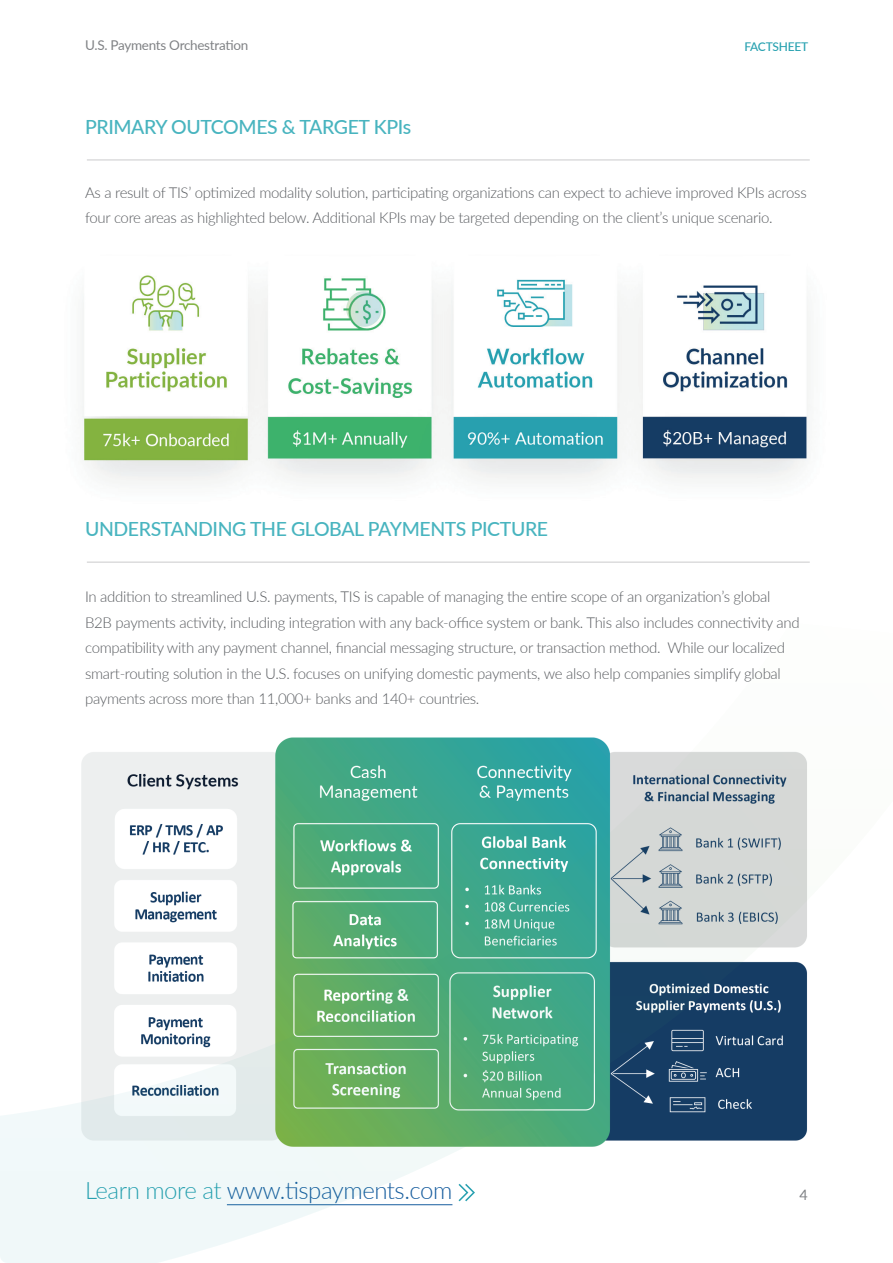
<style>
.page{position:relative;width:893px;height:1263px;background:#fff}
.page>*{position:absolute;margin:0;border:0;box-sizing:border-box;transform-origin:0 0}
.t1{font:300 24px "Lato";letter-spacing:-.02em;color:#175d9e}
.t2{font:500 19.5px "Lato";letter-spacing:-.02em;color:#48b4bf}
.t3{font:300 15px/25.5px "Lato";letter-spacing:-.02em;color:#595c60}
.t4{font:14.4px "Lato";color:#808285}
.t5{font:13.5px "Lato";letter-spacing:-.02em;color:#808285}
.t6{font:500 12px "Lato";letter-spacing:-.02em;color:#27a1b0}
.s1{color:#28a1b0}
</style>
<div class="page">
<img style="left:82px;top:275px;width:726px;height:206px">
<svg style="left:0;top:737px;width:807px;height:526px"></svg>
<hr style="left:87px;top:159px;width:723px;height:2px;background:#dcdcdd">
<hr style="left:87px;top:561px;width:723px;height:2px;background:#dcdcdd">
<p class="t5" style="left:85px;top:35px;width:165px">U.S. Payments Orchestration</p>
<p class="t6" style="left:744px;top:38px;width:65px">FACTSHEET</p>
<h2 class="t2" style="left:85px;top:112px;width:328px">PRIMARY OUTCOMES &amp; TARGET KPIs</h2>
<p class="t3" style="left:85px;top:179px;width:723px">As a result of TIS’ optimized modality solution, participating organizations can expect to achieve improved KPIs across four core areas as highlighted below. Additional KPIs may be targeted depending on the client’s unique scenario.</p>
<h2 class="t2" style="left:85px;top:515px;width:465px">UNDERSTANDING THE GLOBAL PAYMENTS PICTURE</h2>
<p class="t3" style="left:85px;top:584px;width:716px">In addition to streamlined U.S. payments, TIS is capable of managing the entire scope of an organization’s global B2B payments activity, including integration with any back-office system or bank. This also includes connectivity and compatibility with any payment channel, financial messaging structure, or transaction method. While our localized smart-routing solution in the U.S. focuses on unifying domestic payments, we also help companies simplify global payments across more than 11,000+ banks and 140+ countries.</p>
<h1 class="t1" style="left:85px;top:1173px;width:369px"><span class="s1">Learn more at</span> www.tispayments.com</h1>
<p class="t4" style="left:800px;top:1184px;width:10px">4</p>
</div>
